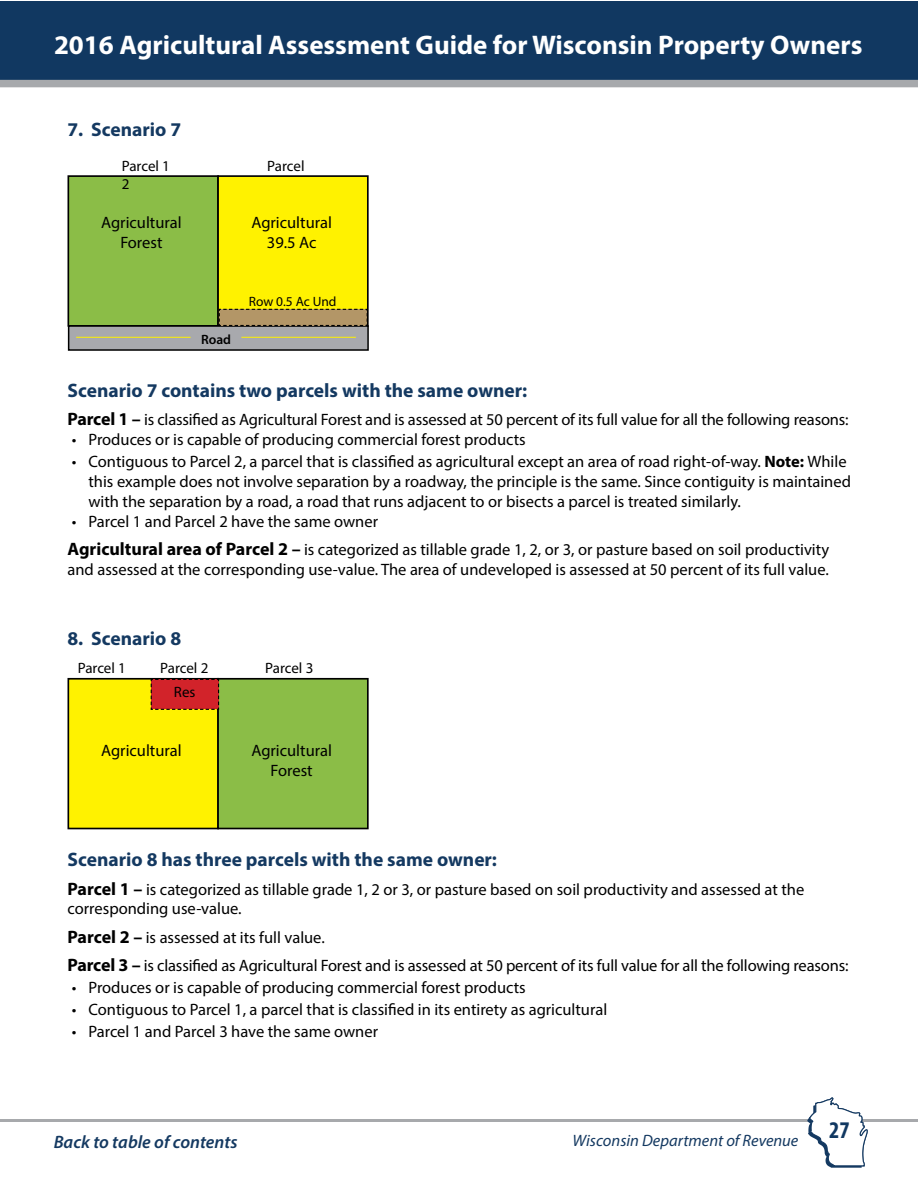
<style>
.page{position:relative;width:918px;height:1188px;background:#fff}
.page>*{position:absolute;margin:0;border:0;box-sizing:border-box;transform-origin:0 0}
.t1{font:700 27px "Myriad Pro";color:#fff}
.t2{font:700 condensed 24px "Myriad Pro";color:#113861}
.t3{font:700 19.5px "Myriad Pro";color:#143961}
.t4{font:italic 600 18px "Myriad Pro";color:#143961}
.t5{font:16.5px/19.8px "Myriad Pro";color:#000}
.t6{font:italic 16.5px "Myriad Pro";color:#143961}
.t7{font:15px "Myriad Pro";letter-spacing:-.005em;color:#000}
.t8{font:13.5px "Myriad Pro";color:#000}
.t9{font:600 13.5px "Myriad Pro";color:#000}
.s1{font-weight:700;font-size:18px}
.s2{font-weight:700}
</style>
<div class="page">
<div style="left:1px;top:1px;width:917px;height:86px;background:#113861"></div>
<div style="left:0;top:80px;width:918px;height:7px;background:#a7a9ac"></div>
<hr style="left:0;top:1119px;width:918px;height:3px;background:#a7a9ac">
<svg style="left:807px;top:1097px;width:61px;height:71px"></svg>
<div style="left:68px;top:176px;width:150px;height:150px;background:#8bbd47"></div>
<div style="left:68px;top:175px;width:151px;height:152px;border:2px solid #000"></div>
<div style="left:218px;top:176px;width:150px;height:150px;background:#fff200"></div>
<div style="left:217px;top:175px;width:152px;height:152px;border:2px solid #000"></div>
<div style="left:69px;top:326px;width:299px;height:24px;background:#a8a9ad"></div>
<div style="left:68px;top:325px;width:301px;height:26px;border:2px solid #000"></div>
<hr style="left:76px;top:337px;width:115px;height:1px;background:#fff200">
<hr style="left:241px;top:337px;width:115px;height:1px;background:#fff200">
<svg style="left:218px;top:308px;width:150px;height:19px;background:#9f8756"></svg>
<div style="left:68px;top:679px;width:150px;height:150px;background:#fff200"></div>
<div style="left:68px;top:678px;width:151px;height:151px;border:2px solid #000"></div>
<div style="left:218px;top:679px;width:150px;height:150px;background:#8bbd47"></div>
<div style="left:217px;top:678px;width:152px;height:151px;border:2px solid #000"></div>
<svg style="left:150px;top:678px;width:70px;height:32px;background:#bf2625"></svg>
<h1 class="t1" style="left:54px;top:27px;width:810px">2016 Agricultural Assessment Guide for Wisconsin Property Owners</h1>
<p class="t3" style="left:68px;top:117px;width:115px">7. Scenario 7</p>
<p class="t7" style="left:122px;top:157px;width:50px">Parcel 1</p>
<p class="t7" style="left:267px;top:157px;width:39px">Parcel</p>
<p class="t7" style="left:122px;top:175px;width:9px">2</p>
<p class="t5" style="left:101px;top:212px;width:82px;text-align:center">Agricultural<br>Forest</p>
<p class="t5" style="left:251px;top:212px;width:82px;text-align:center">Agricultural<br>39.5 Ac</p>
<p class="t9" style="left:201px;top:331px;width:32px">Road</p>
<p class="t8" style="left:249px;top:293px;width:89px">Row 0.5 Ac Und</p>
<p class="t3" style="left:68px;top:378px;width:461px">Scenario 7 contains two parcels with the same owner:</p>
<p class="t5" style="left:68px;top:410px;width:783px"><span class="s1">Parcel 1 –</span> is classified as Agricultural Forest and is assessed at 50 percent of its full value for all the following reasons:</p>
<p class="t5" style="left:72px;top:429px;width:455px">• Produces or is capable of producing commercial forest products</p>
<p class="t5" style="left:88px;top:451px;width:764px;text-indent:-16px">• Contiguous to Parcel 2, a parcel that is classified as agricultural except an area of road right-of-way. <span class="s2">Note:</span> While this example does not involve separation by a roadway, the principle is the same. Since contiguity is maintained with the separation by a road, a road that runs adjacent to or bisects a parcel is treated similarly.</p>
<p class="t5" style="left:68px;top:507px;width:763px;line-height:28.3px">• Parcel 1 and Parcel 2 have the same owner<br><span class="s1">Agricultural area of Parcel 2 –</span> is categorized as tillable grade 1, 2, or 3, or pasture based on soil productivity</p>
<p class="t5" style="left:67px;top:559px;width:763px">and assessed at the corresponding use-value. The area of undeveloped is assessed at 50 percent of its full value.</p>
<p class="t3" style="left:68px;top:626px;width:115px">8. Scenario 8</p>
<p class="t7" style="left:78px;top:659px;width:50px">Parcel 1</p>
<p class="t7" style="left:160px;top:659px;width:50px">Parcel 2</p>
<p class="t7" style="left:265px;top:659px;width:50px">Parcel 3</p>
<p class="t7" style="left:174px;top:683px;width:23px">Res</p>
<p class="t5" style="left:101px;top:740px;width:82px">Agricultural</p>
<p class="t5" style="left:251px;top:740px;width:82px;text-align:center">Agricultural<br>Forest</p>
<p class="t3" style="left:68px;top:847px;width:431px">Scenario 8 has three parcels with the same owner:</p>
<p class="t5" style="left:67px;top:879px;width:738px"><span class="s1">Parcel 1 –</span> is categorized as tillable grade 1, 2 or 3, or pasture based on soil productivity and assessed at the corresponding use-value.</p>
<p class="t5" style="left:68px;top:923px;width:783px;line-height:28.3px"><span class="s1">Parcel 2 –</span> is assessed at its full value.<br><span class="s1">Parcel 3 –</span> is classified as Agricultural Forest and is assessed at 50 percent of its full value for all the following reasons:</p>
<p class="t5" style="left:72px;top:977px;width:455px">• Produces or is capable of producing commercial forest products</p>
<p class="t5" style="left:72px;top:999px;width:537px">• Contiguous to Parcel 1, a parcel that is classified in its entirety as agricultural</p>
<p class="t5" style="left:72px;top:1021px;width:308px">• Parcel 1 and Parcel 3 have the same owner</p>
<p class="t4" style="left:54px;top:1130px;width:185px">Back to table of contents</p>
<p class="t6" style="left:573px;top:1130px;width:227px">Wisconsin Department of Revenue</p>
<h2 class="t2" style="left:829px;top:1115px;width:22px">27</h2>
</div>
